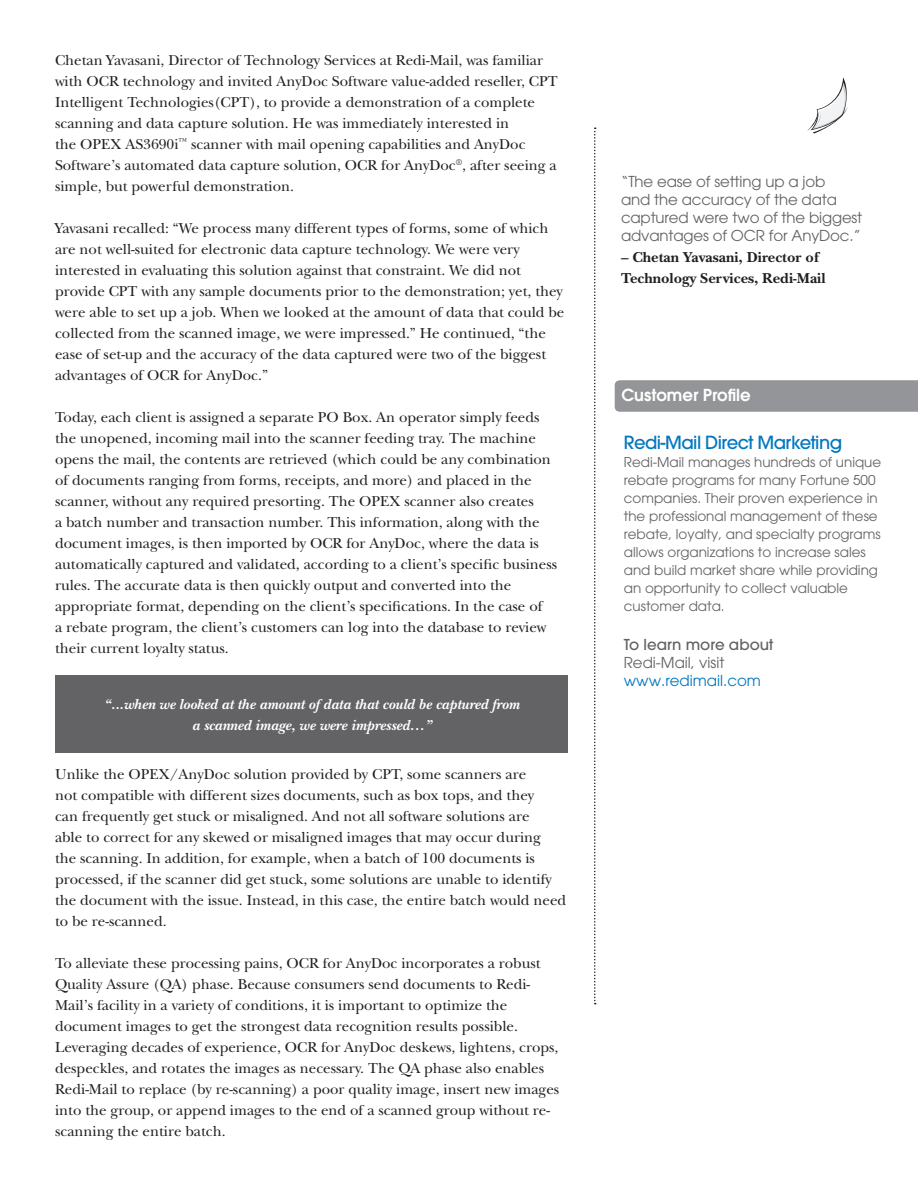
<style>
.page{position:relative;width:918px;height:1188px;background:#fff}
.page>*{position:absolute;margin:0;border:0;box-sizing:border-box;transform-origin:0 0}
.t1{font:500 18px "Avant Garde";letter-spacing:-.03em;color:#0077c0}
.Success{font:600 16.5px "Avant Garde";color:#fff}
.body{font:15px/21px "New Baskerville";color:#231f20}
.quotes{font:15px/18px "Avant Garde";letter-spacing:-.01em;color:#636366}
.body-2{font:italic 700 15px/21px "New Baskerville";color:#fff;text-align:center}
.quotes-2{font:700 15px/21px "New Baskerville";color:#231f20}
.t2{font:500 15px/18px "Avant Garde";color:#636366}
.t3{font:13.5px/18px "Avant Garde";color:#636366}
.s1{font-weight:400}
.s2{font-weight:400;color:#0077c0}
</style>
<div class="page">
<div style="left:615px;top:380px;width:303px;height:32px;background:#939598"></div>
<svg style="left:594px;top:128px;width:2px;height:876px"></svg>
<svg style="left:807px;top:77px;width:41px;height:57px"></svg>
<div style="left:56px;top:675px;width:512px;height:77px;background:#636366"></div>
<p class="body" style="left:55px;top:50px;width:504px">Chetan Yavasani, Director of Technology Services at Redi-Mail, was familiar with OCR technology and invited AnyDoc Software value-added reseller, CPT Intelligent Technologies(CPT), to provide a demonstration of a complete scanning and data capture solution. He was immediately interested in<br>the OPEX AS3690i<sup>™</sup> scanner with mail opening capabilities and AnyDoc Software’s automated data capture solution, OCR for AnyDoc<sup>®</sup>, after seeing a simple, but powerful demonstration.</p>
<p class="body" style="left:55px;top:218px;width:511px">Yavasani recalled: “We process many different types of forms, some of which are not well-suited for electronic data capture technology. We were very interested in evaluating this solution against that constraint. We did not provide CPT with any sample documents prior to the demonstration; yet, they were able to set up a job. When we looked at the amount of data that could be collected from the scanned image, we were impressed.” He continued, “the ease of set-up and the accuracy of the data captured were two of the biggest advantages of OCR for AnyDoc.”</p>
<p class="body" style="left:55px;top:407px;width:504px">Today, each client is assigned a separate PO Box. An operator simply feeds the unopened, incoming mail into the scanner feeding tray. The machine opens the mail, the contents are retrieved (which could be any combination of documents ranging from forms, receipts, and more) and placed in the scanner, without any required presorting. The OPEX scanner also creates<br>a batch number and transaction number. This information, along with the document images, is then imported by OCR for AnyDoc, where the data is automatically captured and validated, according to a client’s specific business rules. The accurate data is then quickly output and converted into the appropriate format, depending on the client’s specifications. In the case of<br>a rebate program, the client’s customers can log into the database to review their current loyalty status.</p>
<p class="body-2" style="left:104px;top:693px;width:417px">“...when we looked at the amount of data that could be captured from a scanned image, we were impressed…”</p>
<p class="body" style="left:55px;top:764px;width:513px">Unlike the OPEX/AnyDoc solution provided by CPT, some scanners are<br>not compatible with different sizes documents, such as box tops, and they<br>can frequently get stuck or misaligned. And not all software solutions are<br>able to correct for any skewed or misaligned images that may occur during<br>the scanning. In addition, for example, when a batch of 100 documents is processed, if the scanner did get stuck, some solutions are unable to identify the document with the issue. Instead, in this case, the entire batch would need to be re-scanned.</p>
<p class="body" style="left:55px;top:953px;width:506px">To alleviate these processing pains, OCR for AnyDoc incorporates a robust Quality Assure (QA) phase. Because consumers send documents to Redi-Mail’s facility in a variety of conditions, it is important to optimize the document images to get the strongest data recognition results possible.<br>Leveraging decades of experience, OCR for AnyDoc deskews, lightens, crops, despeckles, and rotates the images as necessary. The QA phase also enables Redi-Mail to replace (by re-scanning) a poor quality image, insert new images into the group, or append images to the end of a scanned group without re&shy;scanning the entire batch.</p>
<p class="quotes" style="left:621px;top:173px;width:243px">“The ease of setting up a job<br>and the accuracy of the data captured were two of the biggest advantages of OCR for AnyDoc.”</p>
<p class="quotes-2" style="left:621px;top:247px;width:206px">– Chetan Yavasani, Director of<br>Technology Services, Redi-Mail</p>
<p class="Success" style="left:621px;top:384px;width:131px">Customer Profile</p>
<p class="t1" style="left:624px;top:431px;width:220px">Redi-Mail Direct Marketing</p>
<p class="t3" style="left:624px;top:453px;width:259px">Redi-Mail manages hundreds of unique rebate programs for many Fortune 500 companies. Their proven experience in the professional management of these rebate, loyalty, and specialty programs allows organizations to increase sales and build market share while providing an opportunity to collect valuable customer data.</p>
<p class="t2" style="left:624px;top:636px;width:151px">To learn more about<br><span class="s1">Redi-Mail, visit </span><span class="s2">www.redimail.com</span></p>
</div>
